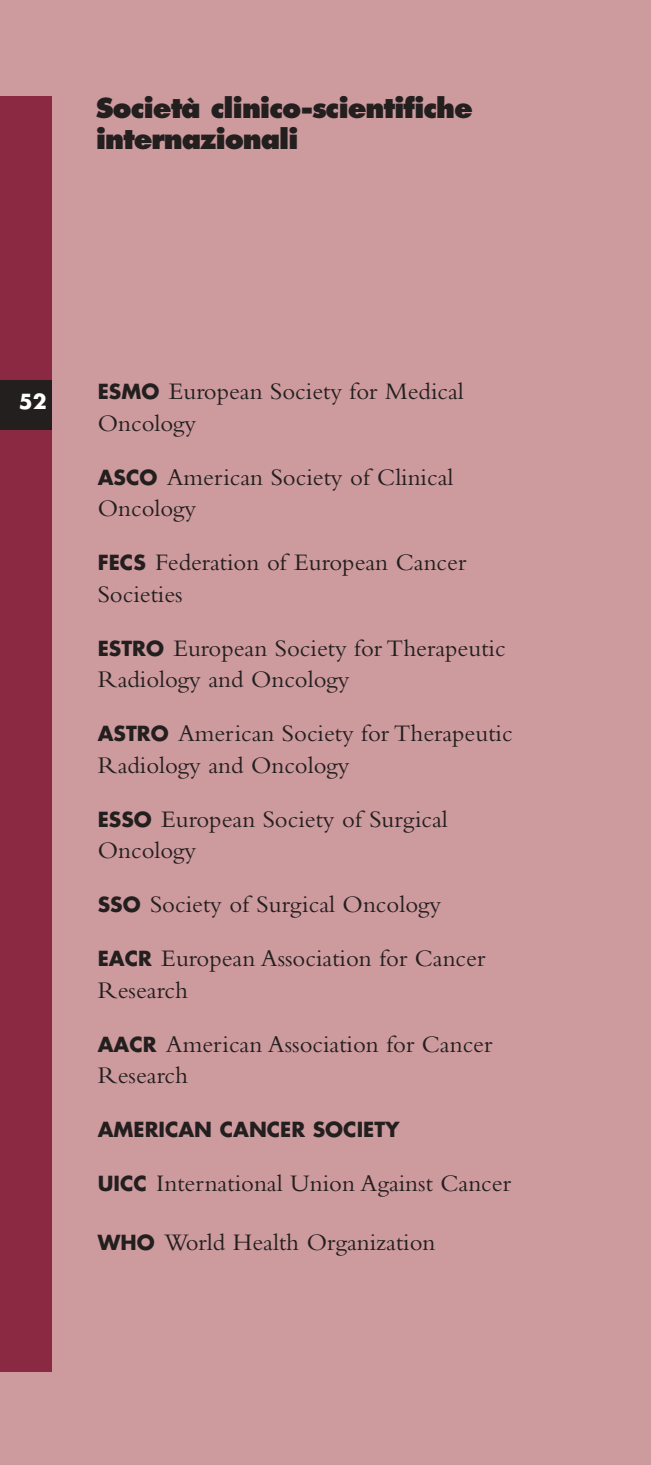
<style>
.page{position:relative;width:651px;height:1465px;background:#fff}
.page>*{position:absolute;margin:0;border:0;box-sizing:border-box;transform-origin:0 0}
.t1{font:800 27px/31.5px "Futura";letter-spacing:-.04em;color:#231f1f}
.t2{font:24.75px/31.5px "Bembo";color:#231f1f}
.t3{font:700 20.25px "Futura";color:#231f1f}
.t4{font:700 20.25px "Futura";color:#fff}
.s1{font-family:"Futura";font-weight:700;font-size:20.25px}
</style>
<div class="page">
<div style="left:0;top:0;width:650px;height:1465px;background:#cd9a9e"></div>
<div style="left:0;top:96px;width:51px;height:1275px;background:#8b2842"></div>
<div style="left:0;top:380px;width:51px;height:49px;background:#231f1f"></div>
<p class="t1" style="left:96px;top:94px;width:378px">Società clinico-scientifiche internazionali</p>
<p class="t4" style="left:19px;top:392px;width:29px">52</p>
<p class="t2" style="left:98px;top:378px;width:367px"><span class="s1">ESMO</span> European Society for Medical<br>Oncology</p>
<p class="t2" style="left:98px;top:463px;width:357px"><span class="s1">ASCO</span> American Society of Clinical<br>Oncology</p>
<p class="t2" style="left:98px;top:549px;width:370px"><span class="s1">FECS</span> Federation of European Cancer<br>Societies</p>
<p class="t2" style="left:98px;top:634px;width:409px"><span class="s1">ESTRO</span> European Society for Therapeutic<br>Radiology and Oncology</p>
<p class="t2" style="left:98px;top:720px;width:416px"><span class="s1">ASTRO</span> American Society for Therapeutic<br>Radiology and Oncology</p>
<p class="t2" style="left:98px;top:805px;width:351px"><span class="s1">ESSO</span> European Society of Surgical<br>Oncology</p>
<p class="t2" style="left:98px;top:880px;width:389px;line-height:54px"><span class="s1">SSO</span> Society of Surgical Oncology<br><span class="s1">EACR</span> European Association for Cancer</p>
<p class="t2" style="left:98px;top:965px;width:396px;line-height:54px">Research<br><span class="s1">AACR</span> American Association for Cancer</p>
<p class="t2" style="left:98px;top:1062px;width:92px">Research</p>
<p class="t3" style="left:98px;top:1120px;width:303px">AMERICAN CANCER SOCIETY</p>
<p class="t2" style="left:98px;top:1170px;width:414px"><span class="s1">UICC</span> International Union Against Cancer</p>
<p class="t2" style="left:98px;top:1228px;width:339px"><span class="s1">WHO</span> World Health Organization</p>
</div>
